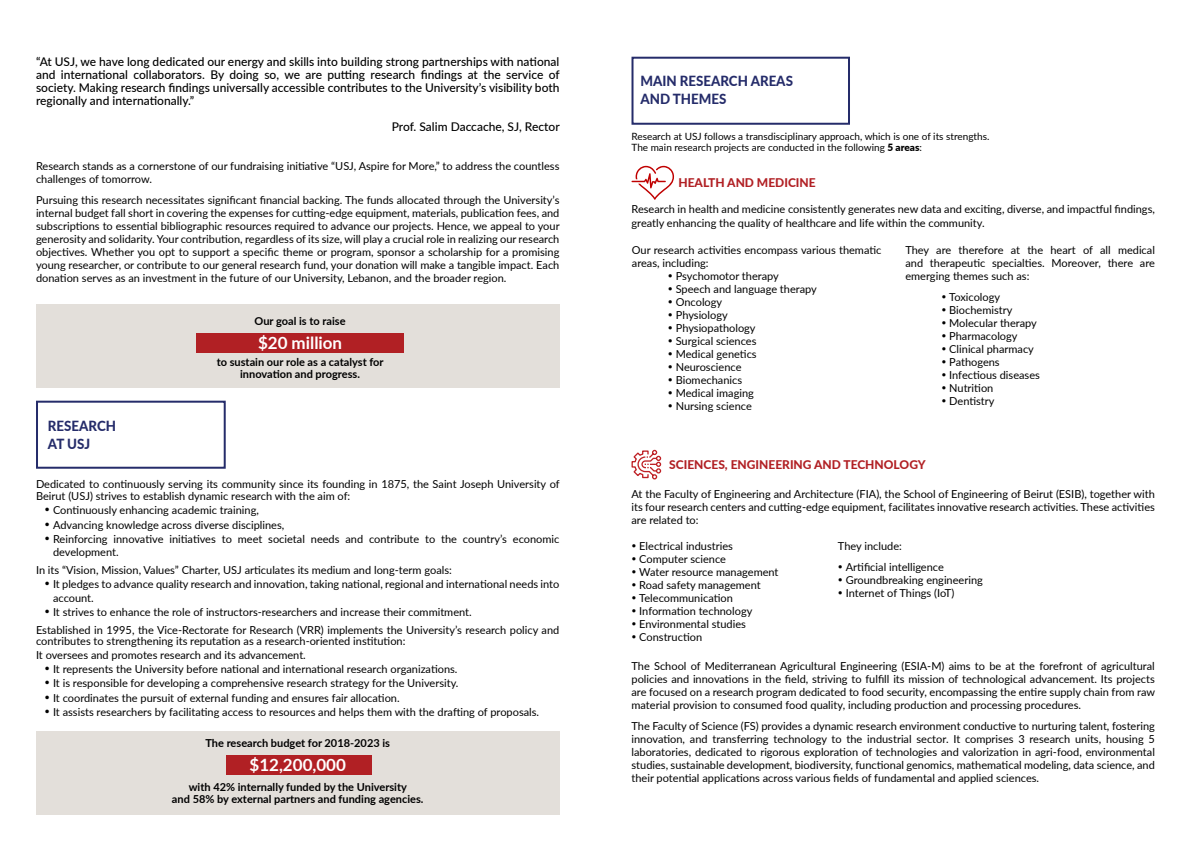
<style>
.page{position:relative;width:1191px;height:842px;background:#fff}
.page>*{position:absolute;margin:0;border:0;box-sizing:border-box;transform-origin:0 0}
.t1{font:700 17px "Lato";color:#fff}
.t2{font:800 14px/18px "Lato";color:#252c6a;scale:.95 1}
.t3{font:500 12px/13px "Lato";color:#000;text-align:justify}
.t4{font:800 12px "Lato";color:#b12024}
.t5{font:11px/13px "Lato";color:#000}
.t6{font:700 11px/11.9px "Lato";color:#000;text-align:center}
.t7{font:10px/10.8px "Lato";color:#000}
.s1{font-weight:900}
</style>
<div class="page">
<div style="left:36px;top:304px;width:523px;height:84px;background:#e3dfda"></div>
<div style="left:36px;top:731px;width:523px;height:84px;background:#e3dfda"></div>
<div style="left:196px;top:333px;width:207px;height:19px;background:#b12024"></div>
<div style="left:226px;top:755px;width:145px;height:20px;background:#b12024"></div>
<div style="left:36px;top:401px;width:190px;height:68px;border:2px solid #252c6a"></div>
<div style="left:631px;top:57px;width:219px;height:68px;border:2px solid #252c6a"></div>
<svg style="left:631px;top:166px;width:43px;height:34px"></svg>
<svg style="left:631px;top:449px;width:31px;height:31px"></svg>
<p class="t3" style="left:36px;top:55px;width:525px">“At USJ, we have long dedicated our energy and skills into building strong partnerships with national and international collaborators. By doing so, we are putting research findings at the service of society. Making research findings universally accessible contributes to the University’s visibility both regionally and internationally.”</p>
<p class="t3" style="left:392px;top:120px;width:169px">Prof. Salim Daccache, SJ, Rector</p>
<p class="t5" style="left:36px;top:159px;width:525px">Research stands as a cornerstone of our fundraising initiative “USJ, Aspire for More,” to address the countless challenges of tomorrow.</p>
<p class="t5" style="left:36px;top:193px;width:525px;text-align:justify">Pursuing this research necessitates significant financial backing. The funds allocated through the University’s internal budget fall short in covering the expenses for cutting-edge equipment, materials, publication fees, and subscriptions to essential bibliographic resources required to advance our projects. Hence, we appeal to your generosity and solidarity. Your contribution, regardless of its size, will play a crucial role in realizing our research objectives. Whether you opt to support a specific theme or program, sponsor a scholarship for a promising young researcher, or contribute to our general research fund, your donation will make a tangible impact. Each donation serves as an investment in the future of our University, Lebanon, and the broader region.</p>
<p class="t2" style="left:48px;top:416px;width:73px">RESEARCH<br>AT USJ</p>
<p class="t6" style="left:254px;top:314px;width:93px">Our goal is to raise</p>
<h1 class="t1" style="left:258px;top:330px;width:86px">$20 million</h1>
<p class="t6" style="left:217px;top:356px;width:168px">to sustain our role as a catalyst for innovation and progress.</p>
<p class="t5" style="left:36px;top:478px;width:525px;line-height:11.9px">Dedicated to continuously serving its community since its founding in 1875, the Saint Joseph University of<br>Beirut (USJ) strives to establish dynamic research with the aim of:</p>
<p class="t5" style="left:45px;top:503px;width:216px">• Continuously enhancing academic training,</p>
<p class="t5" style="left:45px;top:518px;width:241px">• Advancing knowledge across diverse disciplines,</p>
<p class="t5" style="left:53px;top:532px;width:508px;text-indent:-9px">• Reinforcing innovative initiatives to meet societal needs and contribute to the country’s economic development.</p>
<p class="t5" style="left:36px;top:563px;width:417px">In its “Vision, Mission, Values” Charter, USJ articulates its medium and long-term goals:</p>
<p class="t5" style="left:53px;top:577px;width:508px;text-indent:-9px">• It pledges to advance quality research and innovation, taking national, regional and international needs into account.</p>
<p class="t5" style="left:36px;top:603px;width:525px;line-height:17.5px;text-indent:9px">• It strives to enhance the role of instructors-researchers and increase their commitment.<br>Established in 1995, the Vice-Rectorate for Research (VRR) implements the University’s research policy and</p>
<p class="t5" style="left:36px;top:634px;width:371px">contributes to strengthening its reputation as a research-oriented institution:<br>It oversees and promotes research and its advancement.</p>
<p class="t5" style="left:45px;top:662px;width:414px">• It represents the University before national and international research organizations.</p>
<p class="t5" style="left:45px;top:676px;width:415px">• It is responsible for developing a comprehensive research strategy for the University.</p>
<p class="t5" style="left:45px;top:691px;width:357px">• It coordinates the pursuit of external funding and ensures fair allocation.</p>
<p class="t5" style="left:45px;top:705px;width:496px">• It assists researchers by facilitating access to resources and helps them with the drafting of proposals.</p>
<p class="t6" style="left:205px;top:736px;width:186px">The research budget for 2018-2023 is</p>
<h1 class="t1" style="left:249px;top:752px;width:98px">$12,200,000</h1>
<p class="t6" style="left:172px;top:780px;width:253px">with 42% internally funded by the University<br>and 58% by external partners and funding agencies.</p>
<p class="t2" style="left:640px;top:71px;width:162px">MAIN RESEARCH AREAS<br>AND THEMES</p>
<p class="t7" style="left:631px;top:130px;width:359px">Research at USJ follows a transdisciplinary approach, which is one of its strengths.<br>The main research projects are conducted in the following <span class="s1">5 areas</span>:</p>
<p class="t4" style="left:678px;top:174px;width:139px">HEALTH AND MEDICINE</p>
<p class="t5" style="left:631px;top:201px;width:525px;line-height:14.4px">Research in health and medicine consistently generates new data and exciting, diverse, and impactful findings, greatly enhancing the quality of healthcare and life within the community.</p>
<p class="t5" style="left:632px;top:243px;width:251px">Our research activities encompass various thematic areas, including:</p>
<p class="t5" style="left:668px;top:269px;width:112px">• Psychomotor therapy</p>
<p class="t5" style="left:668px;top:282px;width:150px">• Speech and language therapy</p>
<p class="t5" style="left:668px;top:295px;width:56px">• Oncology</p>
<p class="t5" style="left:668px;top:308px;width:61px">• Physiology</p>
<p class="t5" style="left:668px;top:321px;width:89px">• Physiopathology</p>
<p class="t5" style="left:668px;top:334px;width:90px">• Surgical sciences</p>
<p class="t5" style="left:668px;top:347px;width:90px">• Medical genetics</p>
<p class="t5" style="left:668px;top:360px;width:75px">• Neuroscience</p>
<p class="t5" style="left:668px;top:373px;width:76px">• Biomechanics</p>
<p class="t5" style="left:668px;top:386px;width:87px">• Medical imaging</p>
<p class="t5" style="left:668px;top:399px;width:85px">• Nursing science</p>
<p class="t5" style="left:905px;top:243px;width:251px;text-align:justify">They are therefore at the heart of all medical and therapeutic specialties. Moreover, there are emerging themes such as:</p>
<p class="t5" style="left:941px;top:290px;width:60px">• Toxicology</p>
<p class="t5" style="left:941px;top:303px;width:72px">• Biochemistry</p>
<p class="t5" style="left:941px;top:316px;width:97px">• Molecular therapy</p>
<p class="t5" style="left:941px;top:329px;width:78px">• Pharmacology</p>
<p class="t5" style="left:941px;top:342px;width:94px">• Clinical pharmacy</p>
<p class="t5" style="left:941px;top:355px;width:60px">• Pathogens</p>
<p class="t5" style="left:941px;top:368px;width:100px">• Infectious diseases</p>
<p class="t5" style="left:941px;top:381px;width:53px">• Nutrition</p>
<p class="t5" style="left:941px;top:394px;width:55px">• Dentistry</p>
<p class="t4" style="left:669px;top:456px;width:258px">SCIENCES, ENGINEERING AND TECHNOLOGY</p>
<p class="t5" style="left:631px;top:487px;width:525px;text-align:justify">At the Faculty of Engineering and Architecture (FIA), the School of Engineering of Beirut (ESIB), together with its four research centers and cutting-edge equipment, facilitates innovative research activities. These activities are related to:</p>
<p class="t5" style="left:631px;top:539px;width:103px">• Electrical industries</p>
<p class="t5" style="left:631px;top:552px;width:96px">• Computer science</p>
<p class="t5" style="left:631px;top:565px;width:148px">• Water resource management</p>
<p class="t5" style="left:631px;top:578px;width:131px">• Road safety management</p>
<p class="t5" style="left:631px;top:591px;width:103px">• Telecommunication</p>
<p class="t5" style="left:631px;top:604px;width:122px">• Information technology</p>
<p class="t5" style="left:631px;top:617px;width:116px">• Environmental studies</p>
<p class="t5" style="left:631px;top:630px;width:72px">• Construction</p>
<p class="t5" style="left:838px;top:539px;width:65px">They include:</p>
<p class="t5" style="left:838px;top:560px;width:107px">• Artificial intelligence</p>
<p class="t5" style="left:838px;top:573px;width:146px">• Groundbreaking engineering</p>
<p class="t5" style="left:838px;top:586px;width:118px">• Internet of Things (IoT)</p>
<p class="t5" style="left:631px;top:659px;width:525px;text-align:justify">The School of Mediterranean Agricultural Engineering (ESIA-M) aims to be at the forefront of agricultural policies and innovations in the field, striving to fulfill its mission of technological advancement. Its projects are focused on a research program dedicated to food security, encompassing the entire supply chain from raw material provision to consumed food quality, including production and processing procedures.</p>
<p class="t5" style="left:631px;top:719px;width:525px;text-align:justify">The Faculty of Science (FS) provides a dynamic research environment conductive to nurturing talent, fostering innovation, and transferring technology to the industrial sector. It comprises 3 research units, housing 5 laboratories, dedicated to rigorous exploration of technologies and valorization in agri-food, environmental studies, sustainable development, biodiversity, functional genomics, mathematical modeling, data science, and their potential applications across various fields of fundamental and applied sciences.</p>
</div>
